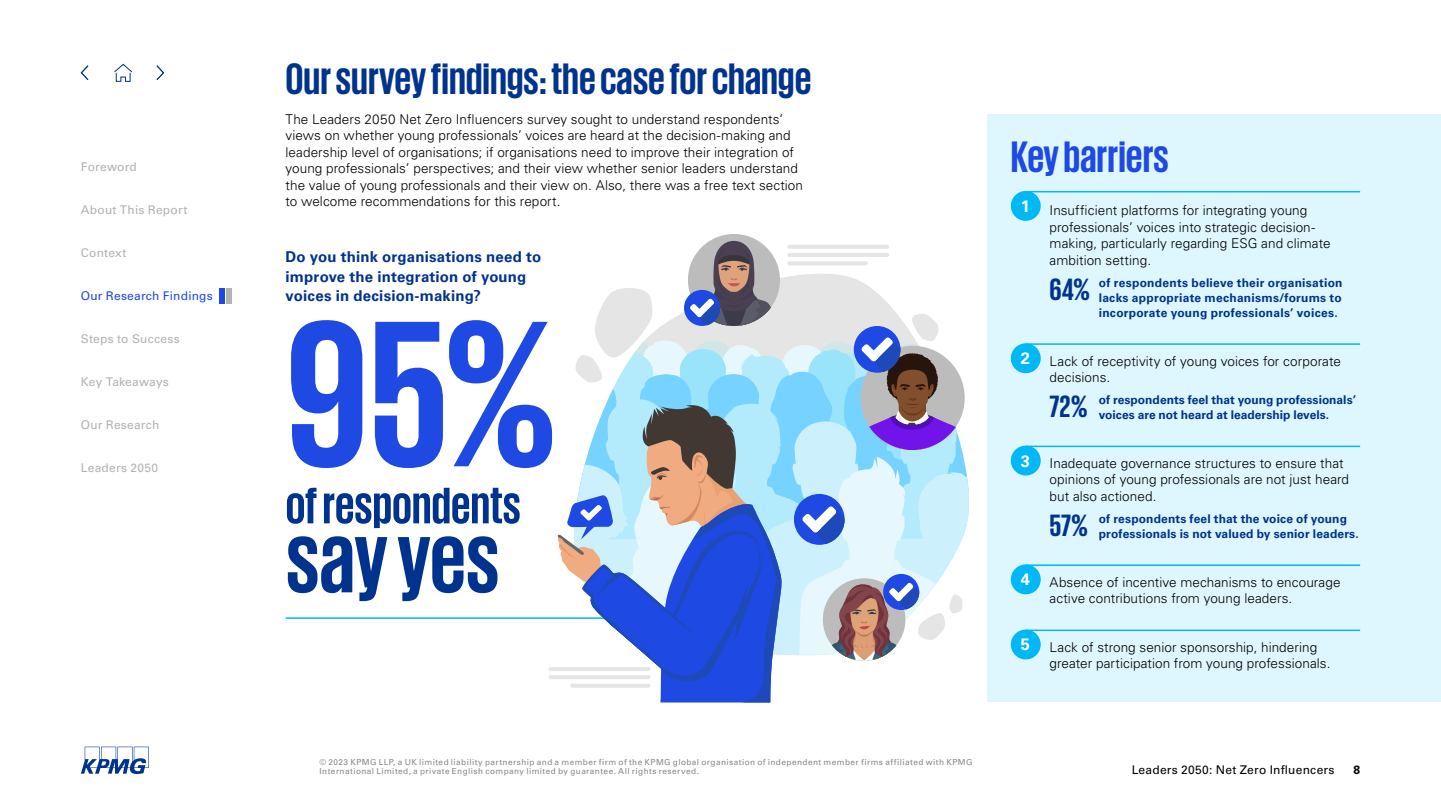
<style>
.page{position:relative;width:1441px;height:810px;background:#fff}
.page>*{position:absolute;margin:0;border:0;box-sizing:border-box;transform-origin:0 0}
.t1{font:700 213px "KPMG";color:#1e49e2}
.t2{font:700 97.5px "KPMG";letter-spacing:-.005em;color:#00338d}
.t3{font:700 52.5px "KPMG";color:#00338d}
.t4{font:700 45px "KPMG";color:#00338d}
.t5{font:700 45px "KPMG";color:#1e49e2}
.t6{font:700 31.5px "KPMG";color:#00338d}
.t7{font:700 16.5px "Univers LT Std";color:#fff}
.t8{font:700 15px/19.5px "Univers LT Std";letter-spacing:.01em;color:#00338d}
.t9{font:300 13.5px/16.5px "Univers LT Std";letter-spacing:.005em;color:#000}
.t10{font:700 12px/15px "Univers LT Std";letter-spacing:.01em;color:#00338d;text-align:justify}
.t11{font:12px "Univers LT Std";letter-spacing:.02em;color:#b2b2b2}
.t12{font:12px "Univers LT Std";letter-spacing:.02em;color:#000}
.t13{font:12px "Univers LT Std";letter-spacing:.02em;color:#1e49e2}
.t14{font:700 12px "Univers LT Std";color:#000}
.t15{font:8.25px/9px "Univers LT Std";letter-spacing:.05em;color:#878787}
</style>
<div class="page">
<svg style="left:114px;top:63px;width:18px;height:19px"></svg>
<div style="left:987px;top:114px;width:453px;height:588px;background:#def7ff"></div>
<hr style="left:1025px;top:191px;width:334px;height:1px;background:#00b8f5">
<div style="left:1011px;top:192px;width:28px;height:28px;background:#00b8f5;border-radius:50%"></div>
<div style="left:1010px;top:191px;width:30px;height:30px;border:2px solid #00b8f5;border-radius:50%"></div>
<hr style="left:1025px;top:343px;width:334px;height:2px;background:#00b8f5">
<div style="left:1011px;top:344px;width:28px;height:28px;background:#00b8f5;border-radius:50%"></div>
<div style="left:1010px;top:343px;width:30px;height:30px;border:2px solid #00b8f5;border-radius:50%"></div>
<hr style="left:1025px;top:446px;width:334px;height:1px;background:#00b8f5">
<div style="left:1011px;top:446px;width:28px;height:29px;background:#00b8f5;border-radius:50%"></div>
<div style="left:1010px;top:446px;width:30px;height:30px;border:2px solid #00b8f5;border-radius:50%"></div>
<hr style="left:1025px;top:564px;width:334px;height:2px;background:#00b8f5">
<div style="left:1011px;top:565px;width:28px;height:29px;background:#00b8f5;border-radius:50%"></div>
<div style="left:1010px;top:564px;width:30px;height:30px;border:2px solid #00b8f5;border-radius:50%"></div>
<hr style="left:1025px;top:630px;width:334px;height:1px;background:#00b8f5">
<div style="left:1011px;top:630px;width:28px;height:29px;background:#00b8f5;border-radius:50%"></div>
<div style="left:1010px;top:630px;width:30px;height:29px;border:2px solid #00b8f5;border-radius:50%"></div>
<div style="left:219px;top:288px;width:5px;height:16px;background:#1e49e2"></div>
<div style="left:226px;top:288px;width:5px;height:16px;background:#b2b2b2"></div>
<svg style="left:156px;top:65px;width:9px;height:16px"></svg>
<svg style="left:80px;top:65px;width:9px;height:16px"></svg>
<hr style="left:285px;top:617px;width:368px;height:2px;background:#00b8f5">
<hr style="left:548px;top:667px;width:102px;height:4px;background:#e5e5e5;border-radius:2px">
<hr style="left:548px;top:675px;width:102px;height:4px;background:#e5e5e5;border-radius:2px">
<div style="left:688px;top:234px;width:92px;height:92px;background:#bcbcbc;border-radius:50%"></div>
<svg style="left:557px;top:241px;width:411px;height:461px"></svg>
<hr style="left:787px;top:245px;width:102px;height:4px;background:#e5e5e5;border-radius:2px">
<hr style="left:787px;top:253px;width:102px;height:4px;background:#e5e5e5;border-radius:2px">
<hr style="left:787px;top:261px;width:80px;height:4px;background:#e5e5e5;border-radius:2px">
<svg style="left:81px;top:747px;width:68px;height:27px"></svg>
<p class="t11" style="left:81px;top:159px;width:58px">Foreword</p>
<p class="t11" style="left:81px;top:202px;width:108px">About This Report</p>
<p class="t11" style="left:81px;top:246px;width:47px">Context</p>
<p class="t13" style="left:81px;top:289px;width:133px">Our Research Findings</p>
<p class="t11" style="left:81px;top:332px;width:100px">Steps to Success</p>
<p class="t11" style="left:81px;top:375px;width:90px">Key Takeaways</p>
<p class="t11" style="left:81px;top:418px;width:80px">Our Research</p>
<p class="t11" style="left:81px;top:461px;width:79px">Leaders 2050</p>
<h3 class="t4" style="left:285px;top:56px;width:527px">Our survey findings: the case for change</h3>
<p class="t9" style="left:285px;top:111px;width:519px">The Leaders 2050 Net Zero Influencers survey sought to understand respondents’ views on whether young professionals’ voices are heard at the decision-making and leadership level of organisations; if organisations need to improve their integration of young professionals’ perspectives; and their view whether senior leaders understand the value of young professionals and their view on. Also, there was a free text section to welcome recommendations for this report.</p>
<p class="t8" style="left:285px;top:247px;width:257px">Do you think organisations need to improve the integration of young voices in decision-making?</p>
<h1 class="t1" style="left:285px;top:287px;width:274px">95%</h1>
<h3 class="t3" style="left:285px;top:479px;width:237px">of respondents</h3>
<h2 class="t2" style="left:285px;top:510px;width:215px">say yes</h2>
<p class="t15" style="left:319px;top:758px;width:654px">© 2023 KPMG LLP, a UK limited liability partnership and a member firm of the KPMG global organisation of independent member firms affiliated with KPMG<br>International Limited, a private English company limited by guarantee. All rights reserved.</p>
<h3 class="t5" style="left:1010px;top:134px;width:159px">Key barriers</h3>
<p class="t9" style="left:1049px;top:202px;width:282px">Insufficient platforms for integrating young professionals’ voices into strategic decision&shy;making, particularly regarding ESG and climate ambition setting.</p>
<p class="t10" style="left:1098px;top:276px;width:245px">of respondents believe their organisation lacks appropriate mechanisms/forums to incorporate young professionals’ voices.</p>
<p class="t7" style="left:1020px;top:196px;width:11px">1</p>
<h3 class="t6" style="left:1049px;top:273px;width:42px">64%</h3>
<p class="t7" style="left:1020px;top:349px;width:11px">2</p>
<p class="t7" style="left:1020px;top:451px;width:11px">3</p>
<p class="t7" style="left:1020px;top:570px;width:11px">4</p>
<p class="t7" style="left:1020px;top:635px;width:11px">5</p>
<p class="t9" style="left:1049px;top:353px;width:293px">Lack of receptivity of young voices for corporate decisions.</p>
<p class="t10" style="left:1098px;top:393px;width:259px">of respondents feel that young professionals’</p>
<h3 class="t6" style="left:1049px;top:391px;width:40px">72%</h3>
<p class="t10" style="left:1098px;top:408px;width:232px">voices are not heard at leadership levels.</p>
<p class="t9" style="left:1049px;top:455px;width:301px">Inadequate governance structures to ensure that opinions of young professionals are not just heard but also actioned.</p>
<p class="t10" style="left:1098px;top:512px;width:250px">of respondents feel that the voice of young</p>
<h3 class="t6" style="left:1049px;top:509px;width:40px">57%</h3>
<p class="t10" style="left:1098px;top:527px;width:261px">professionals is not valued by senior leaders.</p>
<p class="t9" style="left:1049px;top:574px;width:292px">Absence of incentive mechanisms to encourage active contributions from young leaders.</p>
<p class="t9" style="left:1049px;top:639px;width:282px">Lack of strong senior sponsorship, hindering greater participation from young professionals.</p>
<p class="t12" style="left:1131px;top:763px;width:204px">Leaders 2050: Net Zero Influencers</p>
<p class="t14" style="left:1353px;top:763px;width:8px">8</p>
</div>
